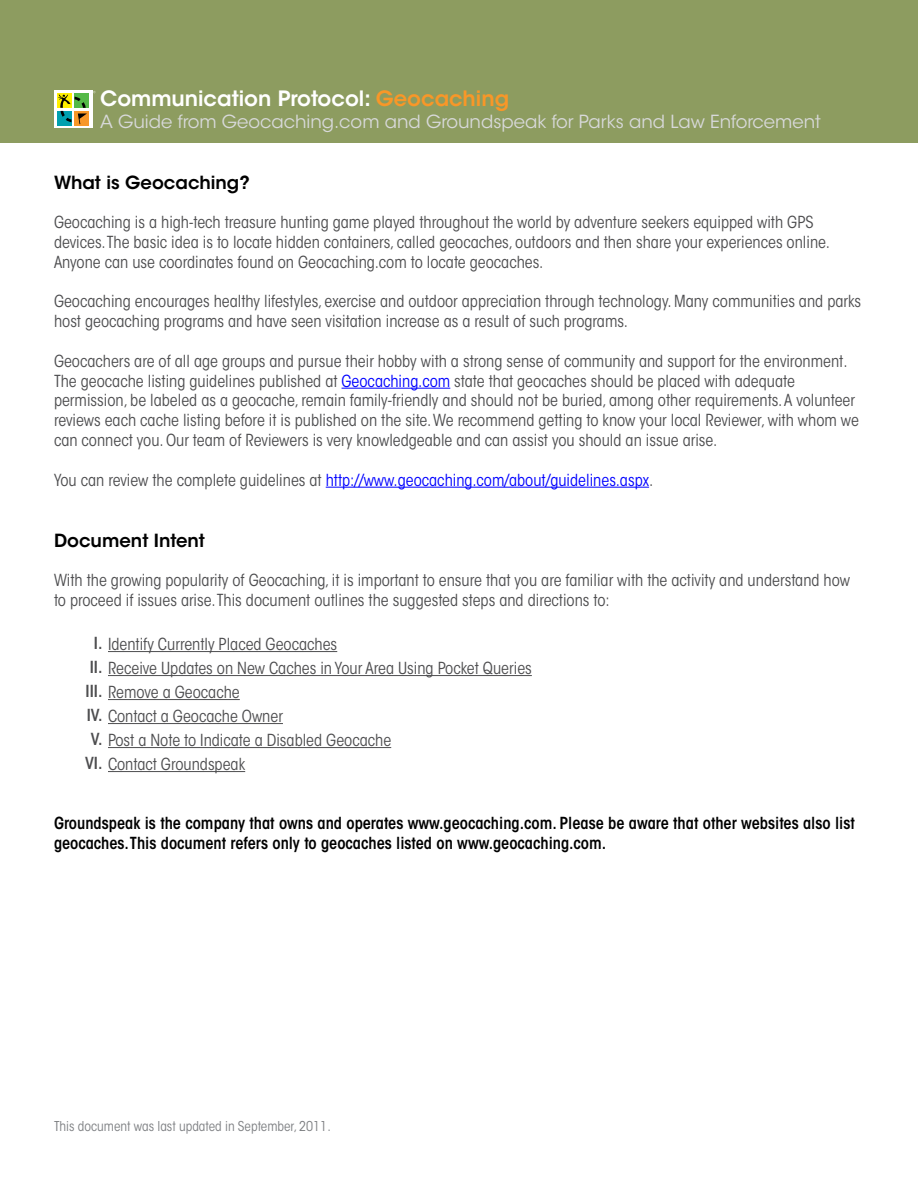
<style>
.page{position:relative;width:918px;height:1188px;background:#fff}
.page>*{position:absolute;margin:0;border:0;box-sizing:border-box;transform-origin:0 0}
.t1{font:600 21px "ITC Avant Garde Std";color:#fff}
.t2{font:18px "ITC Avant Garde Std";color:#d8d9da}
.t3{font:600 18px "ITC Avant Garde Std";color:#000}
.t4{font:condensed 16.5px/19.8px "ITC Avant Garde Std";color:#4d4d4f}
.t5{font:600 condensed 16.5px/19.8px "ITC Avant Garde Std";color:#000}
.t6{font:condensed 16.5px "ITC Avant Garde Std";color:#00f}
.t7{font:condensed 13.5px "ITC Avant Garde Std";color:#7c7e81}
.s1{color:#f89728}
.s2{color:#00f}
.s3{color:#4d4d4f}
.s4{font-weight:600}
</style>
<div class="page">
<div style="left:0;top:0;width:918px;height:143px;background:#8d9c60"></div>
<svg style="left:54px;top:91px;width:38px;height:37px"></svg>
<svg style="left:57px;top:94px;width:14px;height:14px"></svg>
<div style="left:75px;top:94px;width:14px;height:14px;background:#54b948"></div>
<div style="left:57px;top:111px;width:14px;height:14px;background:#00a0af"></div>
<div style="left:75px;top:111px;width:14px;height:14px;background:#f89728"></div>
<svg style="left:58px;top:95px;width:29px;height:29px"></svg>
<hr style="left:342px;top:388px;width:108px;height:1px;background:#00f">
<hr style="left:326px;top:487px;width:323px;height:1px;background:#00f">
<hr style="left:108px;top:651px;width:229px;height:1px;background:#4d4d4f">
<hr style="left:108px;top:675px;width:424px;height:1px;background:#4d4d4f">
<hr style="left:108px;top:699px;width:132px;height:1px;background:#4d4d4f">
<hr style="left:108px;top:723px;width:175px;height:1px;background:#4d4d4f">
<hr style="left:108px;top:747px;width:283px;height:1px;background:#4d4d4f">
<hr style="left:108px;top:771px;width:137px;height:1px;background:#4d4d4f">
<p class="t1" style="left:100px;top:85px;width:410px">Communication Protocol: <span class="s1">Geocaching</span></p>
<p class="t2" style="left:100px;top:110px;width:722px">A Guide from Geocaching.com and Groundspeak for Parks and Law Enforcement</p>
<p class="t3" style="left:54px;top:171px;width:197px">What is Geocaching?</p>
<p class="t4" style="left:54px;top:212px;width:778px">Geocaching is a high-tech treasure hunting game played throughout the world by adventure seekers equipped with GPS devices. The basic idea is to locate hidden containers, called geocaches, outdoors and then share your experiences online.<br>Anyone can use coordinates found on Geocaching.com to locate geocaches.</p>
<p class="t4" style="left:54px;top:292px;width:809px">Geocaching encourages healthy lifestyles, exercise and outdoor appreciation through technology. Many communities and parks host geocaching programs and have seen visitation increase as a result of such programs.</p>
<p class="t4" style="left:54px;top:351px;width:806px">Geocachers are of all age groups and pursue their hobby with a strong sense of community and support for the environment.<br>The geocache listing guidelines published at <span class="s2">Geocaching.com</span> state that geocaches should be placed with adequate permission, be labeled as a geocache, remain family-friendly and should not be buried, among other requirements. A volunteer reviews each cache listing before it is published on the site. We recommend getting to know your local Reviewer, with whom we can connect you. Our team of Reviewers is very knowledgeable and can assist you should an issue arise.</p>
<p class="t6" style="left:54px;top:470px;width:601px"><span class="s3">You can review the complete guidelines at</span> http://www.geocaching.com/about/guidelines.aspx<span class="s3">.</span></p>
<p class="t3" style="left:54px;top:529px;width:153px">Document Intent</p>
<p class="t4" style="left:54px;top:571px;width:798px">With the growing popularity of Geocaching, it is important to ensure that you are familiar with the activity and understand how to proceed if issues arise. This document outlines the suggested steps and directions to:</p>
<p class="t4" style="left:94px;top:634px;width:245px"><span class="s4">I.</span> Identify Currently Placed Geocaches</p>
<p class="t4" style="left:90px;top:658px;width:444px"><span class="s4">II.</span> Receive Updates on New Caches in Your Area Using Pocket Queries</p>
<p class="t4" style="left:86px;top:682px;width:156px"><span class="s4">III.</span> Remove a Geocache</p>
<p class="t4" style="left:87px;top:706px;width:198px"><span class="s4">IV.</span> Contact a Geocache Owner</p>
<p class="t4" style="left:91px;top:730px;width:302px"><span class="s4">V.</span> Post a Note to Indicate a Disabled Geocache</p>
<p class="t4" style="left:85px;top:754px;width:162px"><span class="s4">VI.</span> Contact Groundspeak</p>
<p class="t5" style="left:54px;top:813px;width:802px">Groundspeak is the company that owns and operates www.geocaching.com. Please be aware that other websites also list geocaches.This document refers only to geocaches listed on www.geocaching.com.</p>
<p class="t7" style="left:54px;top:1118px;width:278px">This document was last updated in September, 2011.</p>
</div>
